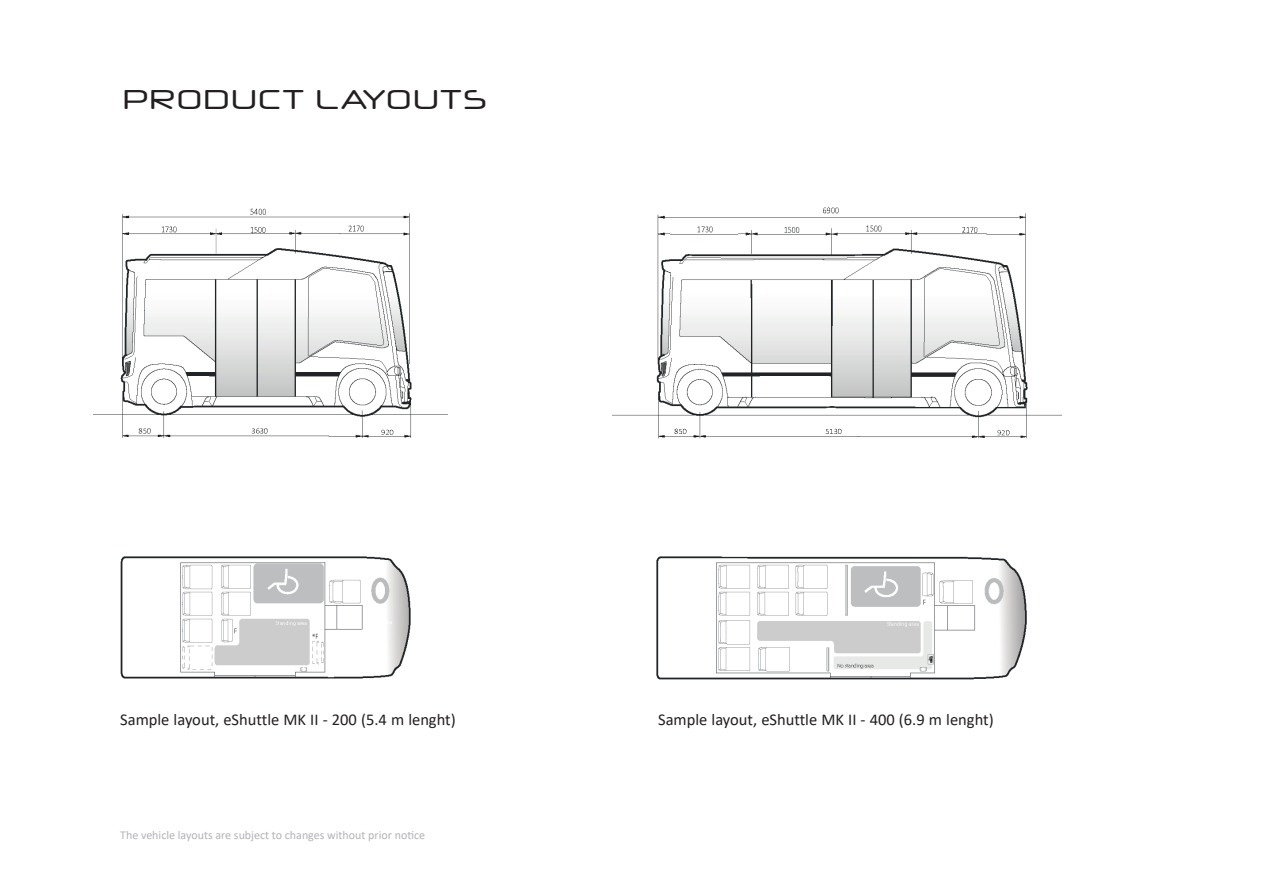
<style>
.page{position:relative;width:1263px;height:893px;background:#fff}
.page>*{position:absolute;margin:0;border:0;box-sizing:border-box;transform-origin:0 0}
.t1{font:27px "Neuropol X Rg";color:#231f20}
.t2{font:16.5px "Calibri";color:#231f20}
.t3{font:12px "Calibri";color:#b2b3b7}
</style>
<div class="page">
<img style="left:94px;top:208px;width:354px;height:471px">
<img style="left:612px;top:207px;width:449px;height:473px">
<h1 class="t1" style="left:122px;top:77px;width:367px">PRODUCT LAYOUTS</h1>
<p class="t2" style="left:120px;top:708px;width:337px">Sample layout, eShuttle MK II - 200 (5.4 m lenght)</p>
<p class="t2" style="left:658px;top:708px;width:337px">Sample layout, eShuttle MK II - 400 (6.9 m lenght)</p>
<p class="t3" style="left:120px;top:827px;width:306px">The vehicle layouts are subject to changes without prior notice</p>
</div>
